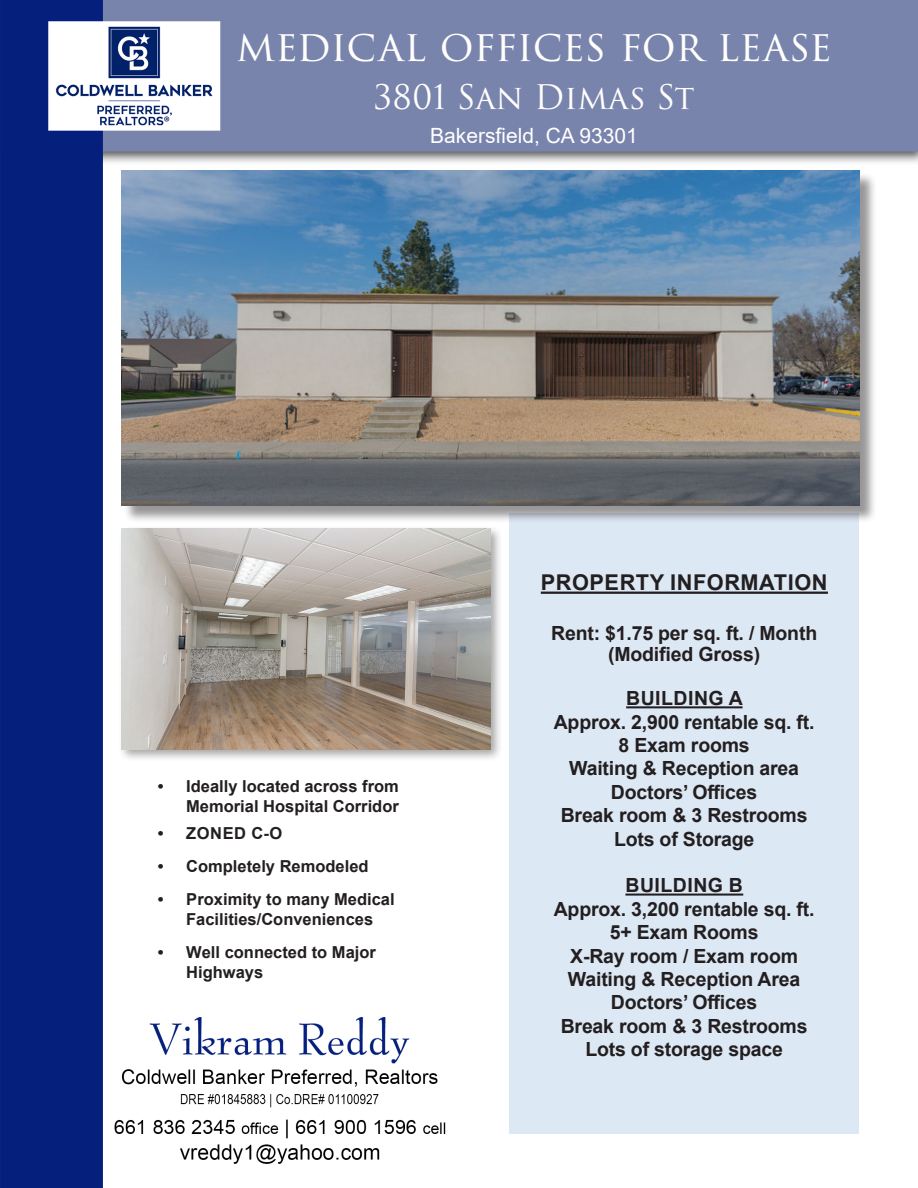
<style>
.page{position:relative;width:918px;height:1188px;background:#fff}
.page>*{position:absolute;margin:0;border:0;box-sizing:border-box;transform-origin:0 0}
.t1{font:42px "Trajan Pro 3";letter-spacing:-.01em;color:#fffefc}
.t2{font:33px "Trajan Pro 3";color:#fffefc}
.t3{font:700 21.75px "Arial";letter-spacing:.025em;color:#231f20}
.t4{font:21px "Arial";color:#fff}
.t5{font:700 19.5px "Arial";letter-spacing:-.01em;color:#231f20}
.t6{font:700 19.5px "Arial";letter-spacing:.025em;color:#231f20}
.t7{font:700 16.5px/19.8px "Arial";color:#231f20;text-align:center}
</style>
<div class="page">
<img style="left:0;top:0;width:918px;height:1188px">
<div style="left:510px;top:514px;width:349px;height:620px;background:#dde8f5"></div>
<hr style="left:541px;top:592px;width:287px;height:2px;background:#231f20">
<hr style="left:626px;top:706px;width:117px;height:2px;background:#231f20">
<hr style="left:625px;top:894px;width:118px;height:2px;background:#231f20">
<div style="left:123px;top:172px;width:754px;height:351px;background:#231f20;opacity:.47"></div>
<img style="left:122px;top:171px;width:737px;height:335px">
<div style="left:118px;top:525px;width:385px;height:237px;background:#231f20;opacity:.4"></div>
<img style="left:122px;top:529px;width:368px;height:220px">
<h1 class="t1" style="left:236px;top:17px;width:597px">medical offices for lease</h1>
<h2 class="t2" style="left:374px;top:74px;width:323px">3801 San Dimas St</h2>
<p class="t4" style="left:430px;top:121px;width:209px">Bakersfield, CA 93301</p>
<p class="t7" style="left:158px;top:776px;width:243px">• Ideally located across from</p>
<p class="t7" style="left:186px;top:796px;width:214px">Memorial Hospital Corridor</p>
<p class="t7" style="left:158px;top:823px;width:126px">• ZONED C-O</p>
<p class="t7" style="left:158px;top:856px;width:212px">• Completely Remodeled</p>
<p class="t7" style="left:158px;top:890px;width:238px">• Proximity to many Medical<br>Facilities/Conveniences</p>
<p class="t7" style="left:158px;top:943px;width:220px">• Well connected to Major</p>
<p class="t7" style="left:186px;top:963px;width:79px">Highways</p>
<p class="t3" style="left:541px;top:567px;width:288px">PROPERTY INFORMATION</p>
<p class="t5" style="left:551px;top:619px;width:268px">Rent: $1.75 per sq. ft. / Month</p>
<p class="t5" style="left:608px;top:640px;width:154px">(Modified Gross)</p>
<p class="t6" style="left:626px;top:685px;width:118px">BUILDING A</p>
<p class="t5" style="left:554px;top:708px;width:262px">Approx. 2,900 rentable sq. ft.</p>
<p class="t5" style="left:619px;top:732px;width:133px">8 Exam rooms</p>
<p class="t5" style="left:569px;top:755px;width:231px">Waiting &amp; Reception area</p>
<p class="t5" style="left:611px;top:778px;width:148px">Doctors’ Offices</p>
<p class="t5" style="left:561px;top:802px;width:248px">Break room &amp; 3 Restrooms</p>
<p class="t5" style="left:614px;top:825px;width:142px">Lots of Storage</p>
<p class="t6" style="left:625px;top:872px;width:119px">BUILDING B</p>
<p class="t5" style="left:554px;top:895px;width:262px">Approx. 3,200 rentable sq. ft.</p>
<p class="t5" style="left:610px;top:919px;width:150px">5+ Exam Rooms</p>
<p class="t5" style="left:570px;top:942px;width:229px">X-Ray room / Exam room</p>
<p class="t5" style="left:568px;top:966px;width:234px">Waiting &amp; Reception Area</p>
<p class="t5" style="left:611px;top:989px;width:148px">Doctors’ Offices</p>
<p class="t5" style="left:561px;top:1012px;width:248px">Break room &amp; 3 Restrooms</p>
<p class="t5" style="left:585px;top:1036px;width:199px">Lots of storage space</p>
</div>
